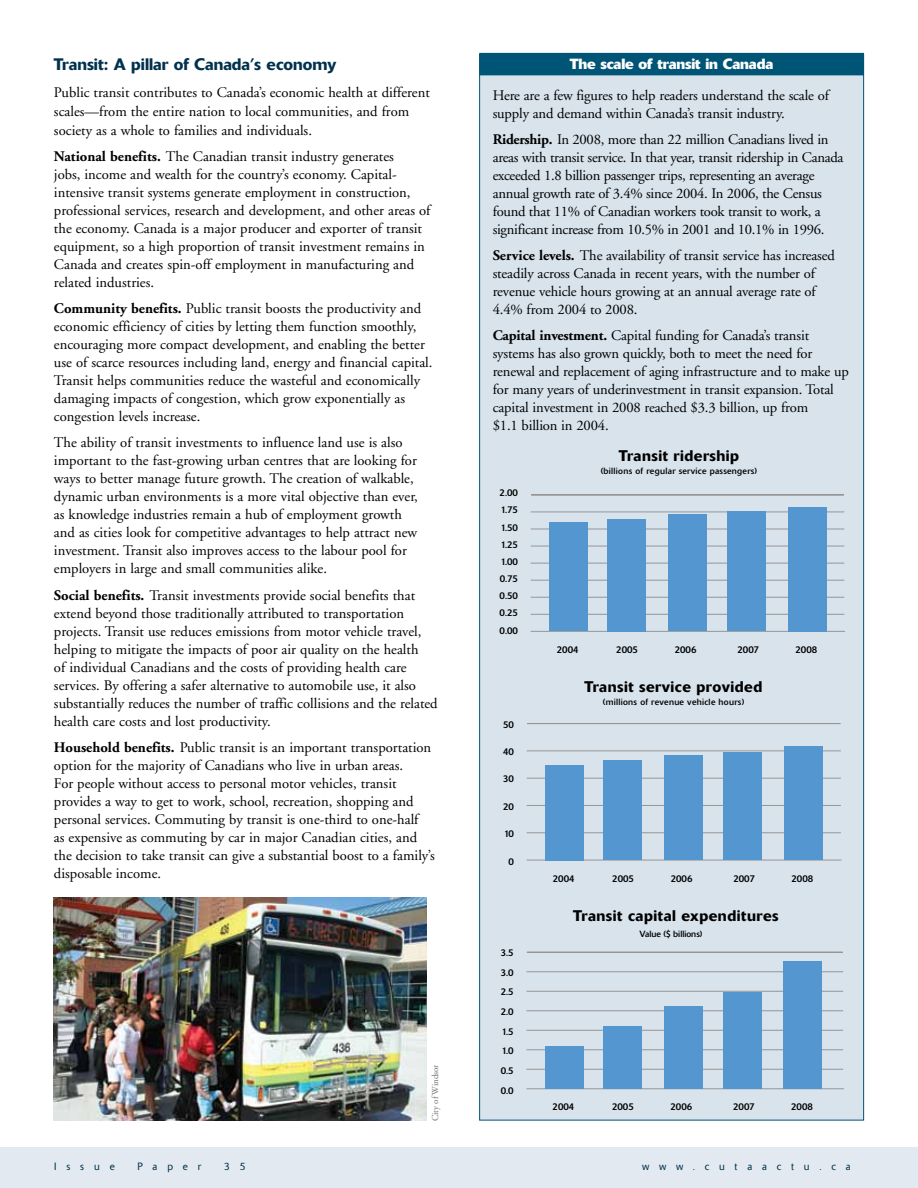
<style>
.page{position:relative;width:918px;height:1188px;background:#fff}
.page>*{position:absolute;margin:0;border:0;box-sizing:border-box;transform-origin:0 0}
.t1{font:500 16.5px "Delta";color:#00314f}
.t2{font:500 15.3px "Delta";letter-spacing:.035em;color:#010101}
.t3{font:14.7px/18px "Adobe Garamond";color:#000}
.t4{font:14.7px/18px "Adobe Garamond";letter-spacing:-.02em;color:#000}
.t5{font:700 14.7px "Delta";letter-spacing:-.01em;color:#fff}
.t6{font:300 10.5px "Delta";letter-spacing:.94em;color:#00314f}
.t7{font:9.75px/17.1px "Delta";color:#010101}
.t8{font:9px "Adobe Garamond";letter-spacing:-.01em;color:#6d6e71}
.t9{font:8.85px "Delta";letter-spacing:.035em;color:#010101}
.t10{font:8.85px "Delta";color:#010101}
.s1{font-weight:700}
</style>
<div class="page">
<div style="left:0;top:1148px;width:918px;height:40px;background:#e2e9f0"></div>
<div style="left:479px;top:54px;width:385px;height:1066px;background:#d8e3ec;border:1px solid #057"></div>
<div style="left:479px;top:53px;width:385px;height:22px;background:#057"></div>
<hr style="left:531px;top:614px;width:313px;height:1px;background:#969696">
<hr style="left:531px;top:597px;width:313px;height:1px;background:#969696">
<hr style="left:531px;top:580px;width:313px;height:1px;background:#969696">
<hr style="left:531px;top:546px;width:313px;height:1px;background:#969696">
<hr style="left:531px;top:512px;width:313px;height:1px;background:#969696">
<hr style="left:531px;top:631px;width:314px;height:1px;background:#969696">
<hr style="left:531px;top:529px;width:313px;height:1px;background:#969696">
<hr style="left:531px;top:563px;width:313px;height:1px;background:#969696">
<hr style="left:531px;top:495px;width:313px;height:1px;background:#969696">
<div style="left:549px;top:522px;width:39px;height:109px;background:#5396d0"></div>
<div style="left:608px;top:519px;width:38px;height:112px;background:#5396d0"></div>
<div style="left:669px;top:515px;width:38px;height:116px;background:#5396d0"></div>
<div style="left:728px;top:512px;width:38px;height:119px;background:#5396d0"></div>
<div style="left:788px;top:507px;width:38px;height:124px;background:#5396d0"></div>
<hr style="left:527px;top:832px;width:313px;height:1px;background:#969696">
<hr style="left:527px;top:805px;width:313px;height:1px;background:#969696">
<hr style="left:527px;top:778px;width:313px;height:1px;background:#969696">
<hr style="left:527px;top:860px;width:314px;height:1px;background:#969696">
<hr style="left:527px;top:751px;width:313px;height:1px;background:#969696">
<hr style="left:527px;top:723px;width:313px;height:1px;background:#969696">
<div style="left:545px;top:765px;width:39px;height:95px;background:#5396d0"></div>
<div style="left:604px;top:761px;width:38px;height:99px;background:#5396d0"></div>
<div style="left:665px;top:756px;width:38px;height:104px;background:#5396d0"></div>
<div style="left:724px;top:752px;width:38px;height:108px;background:#5396d0"></div>
<div style="left:784px;top:747px;width:38px;height:113px;background:#5396d0"></div>
<hr style="left:527px;top:1069px;width:316px;height:1px;background:#969696">
<hr style="left:527px;top:1049px;width:316px;height:1px;background:#969696">
<hr style="left:527px;top:1030px;width:316px;height:1px;background:#969696">
<hr style="left:527px;top:991px;width:316px;height:1px;background:#969696">
<hr style="left:527px;top:971px;width:316px;height:1px;background:#969696">
<hr style="left:527px;top:1088px;width:316px;height:1px;background:#969696">
<hr style="left:527px;top:1010px;width:316px;height:1px;background:#969696">
<hr style="left:527px;top:952px;width:316px;height:1px;background:#969696">
<div style="left:545px;top:1046px;width:38px;height:43px;background:#5396d0"></div>
<div style="left:604px;top:1026px;width:38px;height:63px;background:#5396d0"></div>
<div style="left:664px;top:1006px;width:39px;height:83px;background:#5396d0"></div>
<div style="left:724px;top:993px;width:38px;height:96px;background:#5396d0"></div>
<div style="left:784px;top:961px;width:38px;height:128px;background:#5396d0"></div>
<img style="left:54px;top:898px;width:373px;height:222px">
<p class="t1" style="left:54px;top:54px;width:284px">Transit: A pillar of Canada’s economy</p>
<p class="t3" style="left:54px;top:83px;width:377px;line-height:18.9px">Public transit contributes to Canada’s economic health at different scales—from the entire nation to local communities, and from society as a whole to families and individuals.</p>
<p class="t3" style="left:54px;top:148px;width:378px"><span class="s1">National benefits.</span> The Canadian transit industry generates<br>jobs, income and wealth for the country’s economy. Capital&shy;intensive transit systems generate employment in construction, professional services, research and development, and other areas of the economy. Canada is a major producer and exporter of transit equipment, so a high proportion of transit investment remains in Canada and creates spin-off employment in manufacturing and related industries.</p>
<p class="t3" style="left:54px;top:300px;width:380px"><span class="s1">Community benefits.</span> Public transit boosts the productivity and economic efficiency of cities by letting them function smoothly, encouraging more compact development, and enabling the better use of scarce resources including land, energy and financial capital.<br>Transit helps communities reduce the wasteful and economically damaging impacts of congestion, which grow exponentially as congestion levels increase.</p>
<p class="t3" style="left:54px;top:434px;width:365px">The ability of transit investments to influence land use is also important to the fast-growing urban centres that are looking for ways to better manage future growth. The creation of walkable, dynamic urban environments is a more vital objective than ever, as knowledge industries remain a hub of employment growth and as cities look for competitive advantages to help attract new investment. Transit also improves access to the labour pool for employers in large and small communities alike.</p>
<p class="t3" style="left:54px;top:586px;width:385px"><span class="s1">Social benefits.</span> Transit investments provide social benefits that extend beyond those traditionally attributed to transportation projects. Transit use reduces emissions from motor vehicle travel, helping to mitigate the impacts of poor air quality on the health<br>of individual Canadians and the costs of providing health care services. By offering a safer alternative to automobile use, it also substantially reduces the number of traffic collisions and the related health care costs and lost productivity.</p>
<p class="t3" style="left:54px;top:738px;width:382px"><span class="s1">Household benefits.</span> Public transit is an important transportation option for the majority of Canadians who live in urban areas.<br>For people without access to personal motor vehicles, transit provides a way to get to work, school, recreation, shopping and personal services. Commuting by transit is one-third to one-half<br>as expensive as commuting by car in major Canadian cities, and the decision to take transit can give a substantial boost to a family’s disposable income.</p>
<p class="t8" style="left:430px;top:1121px;width:58px;rotate:-90deg">City of Windsor</p>
<p class="t5" style="left:570px;top:54px;width:205px">The scale of transit in Canada</p>
<p class="t3" style="left:493px;top:87px;width:338px">Here are a few figures to help readers understand the scale of supply and demand within Canada’s transit industry.</p>
<p class="t4" style="left:493px;top:131px;width:352px"><span class="s1">Ridership.</span> In 2008, more than 22 million Canadians lived in areas with transit service. In that year, transit ridership in Canada exceeded 1.8 billion passenger trips, representing an average annual growth rate of 3.4% since 2004. In 2006, the Census found that 11% of Canadian workers took transit to work, a significant increase from 10.5% in 2001 and 10.1% in 1996.</p>
<p class="t3" style="left:493px;top:247px;width:344px"><span class="s1">Service levels.</span> The availability of transit service has increased steadily across Canada in recent years, with the number of revenue vehicle hours growing at an annual average rate of 4.4% from 2004 to 2008.</p>
<p class="t3" style="left:493px;top:327px;width:358px"><span class="s1">Capital investment.</span> Capital funding for Canada’s transit systems has also grown quickly, both to meet the need for renewal and replacement of aging infrastructure and to make up for many years of underinvestment in transit expansion. Total capital investment in 2008 reached $3.3 billion, up from<br>$1.1 billion in 2004.</p>
<p class="t2" style="left:619px;top:446px;width:122px">Transit ridership</p>
<p class="t7" style="left:500px;top:484px;width:20px">2.00</p>
<p class="t7" style="left:501px;top:502px;width:18px">1.75</p>
<p class="t7" style="left:501px;top:519px;width:19px">1.50</p>
<p class="t7" style="left:501px;top:536px;width:19px">1.25</p>
<p class="t7" style="left:501px;top:553px;width:19px">1.00</p>
<p class="t7" style="left:500px;top:570px;width:20px">0.75</p>
<p class="t7" style="left:500px;top:587px;width:20px">0.50</p>
<p class="t7" style="left:500px;top:605px;width:20px">0.25<br>0.00</p>
<p class="t7" style="left:503px;top:716px;width:12px">50</p>
<p class="t7" style="left:503px;top:743px;width:12px">40</p>
<p class="t7" style="left:503px;top:771px;width:12px">30</p>
<p class="t7" style="left:503px;top:798px;width:12px">20</p>
<p class="t7" style="left:504px;top:826px;width:11px">10</p>
<p class="t7" style="left:508px;top:853px;width:7px">0</p>
<p class="t7" style="left:501px;top:944px;width:14px">3.5</p>
<p class="t7" style="left:501px;top:964px;width:14px">3.0</p>
<p class="t7" style="left:501px;top:984px;width:14px">2.5</p>
<p class="t7" style="left:501px;top:1003px;width:14px">2.0</p>
<p class="t7" style="left:502px;top:1023px;width:13px">1.5</p>
<p class="t7" style="left:502px;top:1042px;width:13px">1.0</p>
<p class="t7" style="left:501px;top:1062px;width:14px">0.5</p>
<p class="t7" style="left:501px;top:1082px;width:14px">0.0</p>
<p class="t9" style="left:601px;top:466px;width:158px">(billions of regular service passengers)</p>
<p class="t7" style="left:557px;top:641px;width:23px">2004</p>
<p class="t7" style="left:616px;top:641px;width:23px">2005</p>
<p class="t7" style="left:675px;top:641px;width:23px">2006</p>
<p class="t7" style="left:737px;top:641px;width:23px">2007</p>
<p class="t7" style="left:795px;top:641px;width:23px">2008</p>
<p class="t2" style="left:585px;top:678px;width:180px">Transit service provided</p>
<p class="t9" style="left:603px;top:697px;width:143px">(millions of revenue vehicle hours)</p>
<p class="t7" style="left:553px;top:870px;width:23px">2004</p>
<p class="t7" style="left:612px;top:870px;width:23px">2005</p>
<p class="t7" style="left:671px;top:870px;width:23px">2006</p>
<p class="t7" style="left:733px;top:870px;width:23px">2007</p>
<p class="t7" style="left:791px;top:870px;width:23px">2008</p>
<p class="t2" style="left:573px;top:906px;width:207px">Transit capital expenditures</p>
<p class="t10" style="left:640px;top:929px;width:64px">Value ($ billions)</p>
<p class="t7" style="left:553px;top:1099px;width:23px">2004</p>
<p class="t7" style="left:612px;top:1098px;width:23px">2005</p>
<p class="t7" style="left:670px;top:1098px;width:23px">2006</p>
<p class="t7" style="left:733px;top:1098px;width:23px">2007</p>
<p class="t7" style="left:791px;top:1098px;width:23px">2008</p>
<p class="t6" style="left:54px;top:1160px;width:62px">I ssue</p>
<p class="t6" style="left:138px;top:1160px;width:65px">Paper</p>
<p class="t6" style="left:224px;top:1160px;width:23px">3 5</p>
<p class="t6" style="left:642px;top:1160px;width:210px">www.cutaactu.ca</p>
</div>
